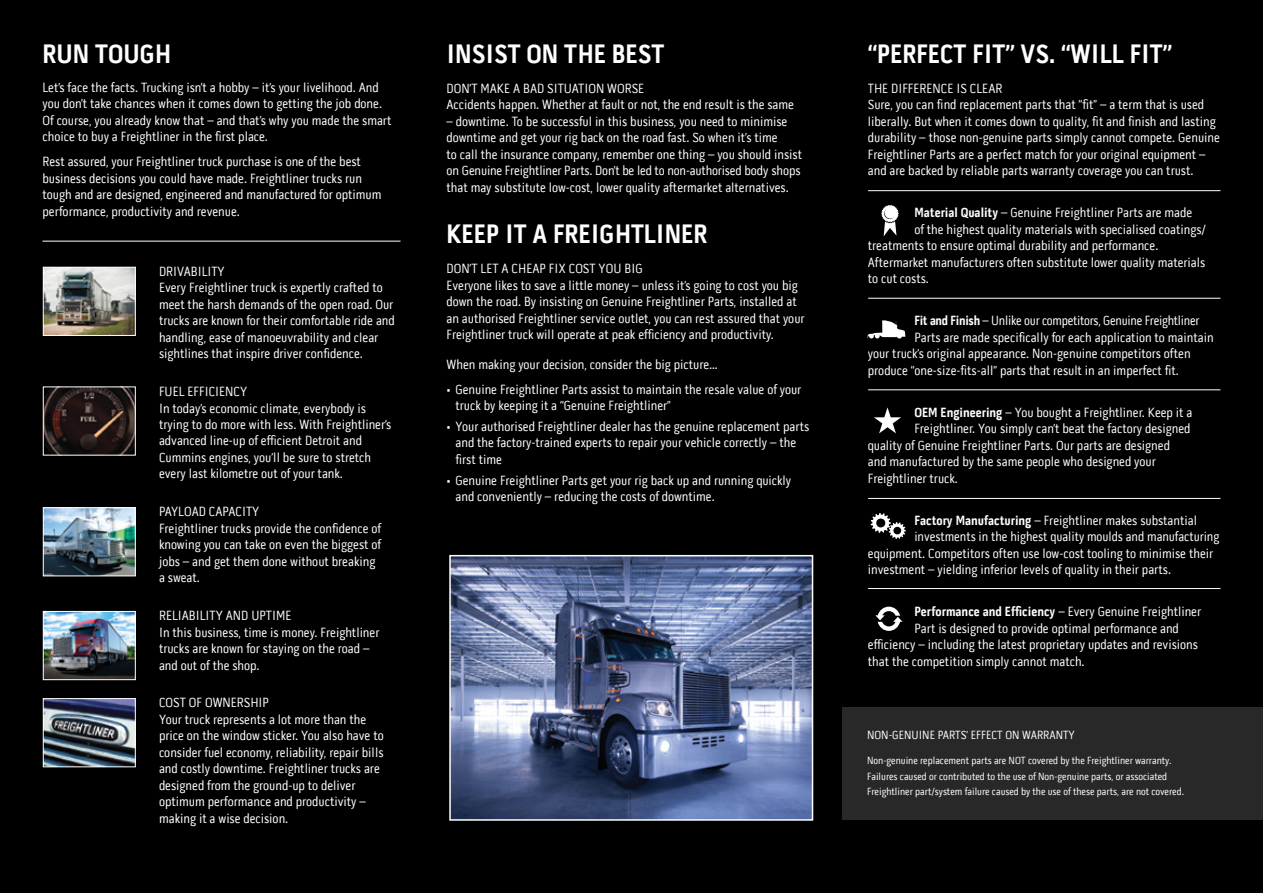
<style>
.page{position:relative;width:1263px;height:893px;background:#000}
.page>*{position:absolute;margin:0;border:0;box-sizing:border-box;transform-origin:0 0}
.t1{font:700 27px "Pill Gothic 300 mg";color:#fff}
.t2{font:13.5px/16.5px "Pill Gothic 300 mg";color:#fff}
.t3{font:12px "Pill Gothic 300 mg";color:#fff}
.t4{font:10.5px/16.5px "Pill Gothic 300 mg";color:#fff}
.s1{font-weight:700}
</style>
<div class="page">
<hr style="left:43px;top:241px;width:358px;height:1px;background:#fff">
<hr style="left:868px;top:298px;width:352px;height:1px;background:#fff">
<hr style="left:868px;top:190px;width:352px;height:1px;background:#fff">
<hr style="left:868px;top:498px;width:352px;height:1px;background:#fff">
<hr style="left:868px;top:588px;width:352px;height:1px;background:#fff">
<hr style="left:868px;top:389px;width:352px;height:1px;background:#fff">
<img style="left:45px;top:269px;width:89px;height:65px">
<div style="left:43px;top:267px;width:93px;height:69px;border:1px solid #fff"></div>
<img style="left:45px;top:389px;width:89px;height:64px">
<div style="left:43px;top:387px;width:93px;height:68px;border:1px solid #fff"></div>
<img style="left:45px;top:509px;width:89px;height:65px">
<div style="left:43px;top:507px;width:93px;height:69px;border:1px solid #fff"></div>
<img style="left:45px;top:613px;width:89px;height:65px">
<div style="left:43px;top:611px;width:93px;height:69px;border:1px solid #fff"></div>
<img style="left:45px;top:700px;width:89px;height:65px">
<div style="left:43px;top:698px;width:93px;height:69px;border:1px solid #fff"></div>
<img style="left:452px;top:558px;width:358px;height:260px">
<div style="left:449px;top:555px;width:364px;height:266px;border:2px solid #fff"></div>
<svg style="left:881px;top:205px;width:18px;height:31px"></svg>
<svg style="left:867px;top:320px;width:38px;height:18px"></svg>
<svg style="left:874px;top:407px;width:27px;height:26px"></svg>
<svg style="left:871px;top:513px;width:35px;height:26px"></svg>
<svg style="left:875px;top:607px;width:27px;height:24px"></svg>
<div style="left:842px;top:707px;width:421px;height:113px;background:#292829"></div>
<h1 class="t1" style="left:43px;top:37px;width:130px">RUN TOUGH</h1>
<p class="t2" style="left:43px;top:79px;width:351px">Let’s face the facts. Trucking isn’t a hobby – it’s your livelihood. And you don’t take chances when it comes down to getting the job done.<br>Of course, you already know that – and that’s why you made the smart choice to buy a Freightliner in the first place.</p>
<p class="t2" style="left:43px;top:154px;width:340px">Rest assured, your Freightliner truck purchase is one of the best business decisions you could have made. Freightliner trucks run tough and are designed, engineered and manufactured for optimum performance, productivity and revenue.</p>
<p class="t2" style="left:159px;top:263px;width:237px">DRIVABILITY<br>Every Freightliner truck is expertly crafted to meet the harsh demands of the open road. Our trucks are known for their comfortable ride and handling, ease of manoeuvrability and clear sightlines that inspire driver confidence.</p>
<p class="t2" style="left:159px;top:383px;width:234px">FUEL EFFICIENCY<br>In today’s economic climate, everybody is trying to do more with less. With Freightliner’s advanced line-up of efficient Detroit and Cummins engines, you’ll be sure to stretch every last kilometre out of your tank.</p>
<p class="t2" style="left:159px;top:503px;width:224px">PAYLOAD CAPACITY<br>Freightliner trucks provide the confidence of knowing you can take on even the biggest of jobs – and get them done without breaking a sweat.</p>
<p class="t2" style="left:159px;top:607px;width:222px">RELIABILITY AND UPTIME<br>In this business, time is money. Freightliner trucks are known for staying on the road – and out of the shop.</p>
<p class="t2" style="left:159px;top:694px;width:226px">COST OF OWNERSHIP<br>Your truck represents a lot more than the price on the window sticker. You also have to consider fuel economy, reliability, repair bills and costly downtime. Freightliner trucks are designed from the ground-up to deliver optimum performance and productivity – making it a wise decision.</p>
<h1 class="t1" style="left:446px;top:37px;width:219px">INSIST ON THE BEST</h1>
<p class="t2" style="left:446px;top:80px;width:349px">DON’T MAKE A BAD SITUATION WORSE<br>Accidents happen. Whether at fault or not, the end result is the same</p>
<p class="t2" style="left:446px;top:113px;width:357px">– downtime. To be successful in this business, you need to minimise downtime and get your rig back on the road fast. So when it’s time<br>to call the insurance company, remember one thing – you should insist on Genuine Freightliner Parts. Don’t be led to non-authorised body shops that may substitute low-cost, lower quality aftermarket alternatives.</p>
<h1 class="t1" style="left:446px;top:217px;width:262px">KEEP IT A FREIGHTLINER</h1>
<p class="t2" style="left:446px;top:261px;width:359px">DON’T LET A CHEAP FIX COST YOU BIG<br>Everyone likes to save a little money – unless it’s going to cost you big down the road. By insisting on Genuine Freightliner Parts, installed at an authorised Freightliner service outlet, you can rest assured that your Freightliner truck will operate at peak efficiency and productivity.</p>
<p class="t2" style="left:446px;top:356px;width:273px">When making your decision, consider the big picture…</p>
<p class="t2" style="left:455px;top:381px;width:347px;text-indent:-9px">• Genuine Freightliner Parts assist to maintain the resale value of your truck by keeping it a “Genuine Freightliner”</p>
<p class="t2" style="left:455px;top:418px;width:355px;text-indent:-9px">• Your authorised Freightliner dealer has the genuine replacement parts and the factory-trained experts to repair your vehicle correctly – the first time</p>
<p class="t2" style="left:455px;top:472px;width:337px;text-indent:-9px">• Genuine Freightliner Parts get your rig back up and running quickly and conveniently – reducing the costs of downtime.</p>
<h1 class="t1" style="left:868px;top:37px;width:306px">“PERFECT FIT” VS. “WILL FIT”</h1>
<p class="t2" style="left:868px;top:80px;width:353px">THE DIFFERENCE IS CLEAR<br>Sure, you can find replacement parts that “fit” – a term that is used liberally. But when it comes down to quality, fit and finish and lasting durability – those non-genuine parts simply cannot compete. Genuine Freightliner Parts are a perfect match for your original equipment – and are backed by reliable parts warranty coverage you can trust.</p>
<p class="t2" style="left:914px;top:204px;width:279px"><span class="s1">Material Quality</span> – Genuine Freightliner Parts are made</p>
<p class="t2" style="left:914px;top:221px;width:293px">of the highest quality materials with specialised coatings/</p>
<p class="t2" style="left:868px;top:237px;width:292px">treatments to ensure optimal durability and performance.</p>
<p class="t2" style="left:868px;top:254px;width:339px">Aftermarket manufacturers often substitute lower quality materials</p>
<p class="t2" style="left:868px;top:270px;width:63px">to cut costs.</p>
<p class="t2" style="left:914px;top:312px;width:287px"><span class="s1">Fit and Finish</span> – Unlike our competitors, Genuine Freightliner</p>
<p class="t2" style="left:914px;top:329px;width:301px">Parts are made specifically for each application to maintain</p>
<p class="t2" style="left:868px;top:345px;width:324px">your truck’s original appearance. Non-genuine competitors often</p>
<p class="t2" style="left:868px;top:362px;width:313px">produce “one-size-fits-all” parts that result in an imperfect fit.</p>
<p class="t2" style="left:914px;top:404px;width:280px"><span class="s1">OEM Engineering</span> – You bought a Freightliner. Keep it a</p>
<p class="t2" style="left:914px;top:420px;width:278px">Freightliner. You simply can’t beat the factory designed</p>
<p class="t2" style="left:868px;top:437px;width:304px">quality of Genuine Freightliner Parts. Our parts are designed</p>
<p class="t2" style="left:868px;top:453px;width:289px">and manufactured by the same people who designed your</p>
<p class="t2" style="left:868px;top:470px;width:92px">Freightliner truck.</p>
<p class="t2" style="left:914px;top:512px;width:284px"><span class="s1">Factory Manufacturing</span> – Freightliner makes substantial</p>
<p class="t2" style="left:914px;top:528px;width:306px">investments in the highest quality moulds and manufacturing</p>
<p class="t2" style="left:868px;top:545px;width:347px">equipment. Competitors often use low-cost tooling to minimise their</p>
<p class="t2" style="left:868px;top:561px;width:305px">investment – yielding inferior levels of quality in their parts.</p>
<p class="t2" style="left:914px;top:603px;width:288px"><span class="s1">Performance and Efficiency</span> – Every Genuine Freightliner</p>
<p class="t2" style="left:914px;top:620px;width:266px">Part is designed to provide optimal performance and</p>
<p class="t2" style="left:868px;top:636px;width:331px">efficiency – including the latest proprietary updates and revisions</p>
<p class="t2" style="left:868px;top:653px;width:218px">that the competition simply cannot match.</p>
<p class="t3" style="left:867px;top:727px;width:33px">Non-genuine</p>
<p class="t3" style="left:938px;top:727px;width:7px">parts</p>
<p class="t3" style="left:966px;top:727px;width:11px">’ effect</p>
<p class="t3" style="left:1005px;top:727px;width:25px">on warranty</p>
<p class="t4" style="left:867px;top:752px;width:306px">Non-genuine replacement parts are NOT covered by the Freightliner warranty.<br>Failures caused or contributed to the use of Non-genuine parts, or associated</p>
<p class="t4" style="left:867px;top:783px;width:318px">Freightliner part/system failure caused by the use of these parts, are not covered.</p>
</div>
